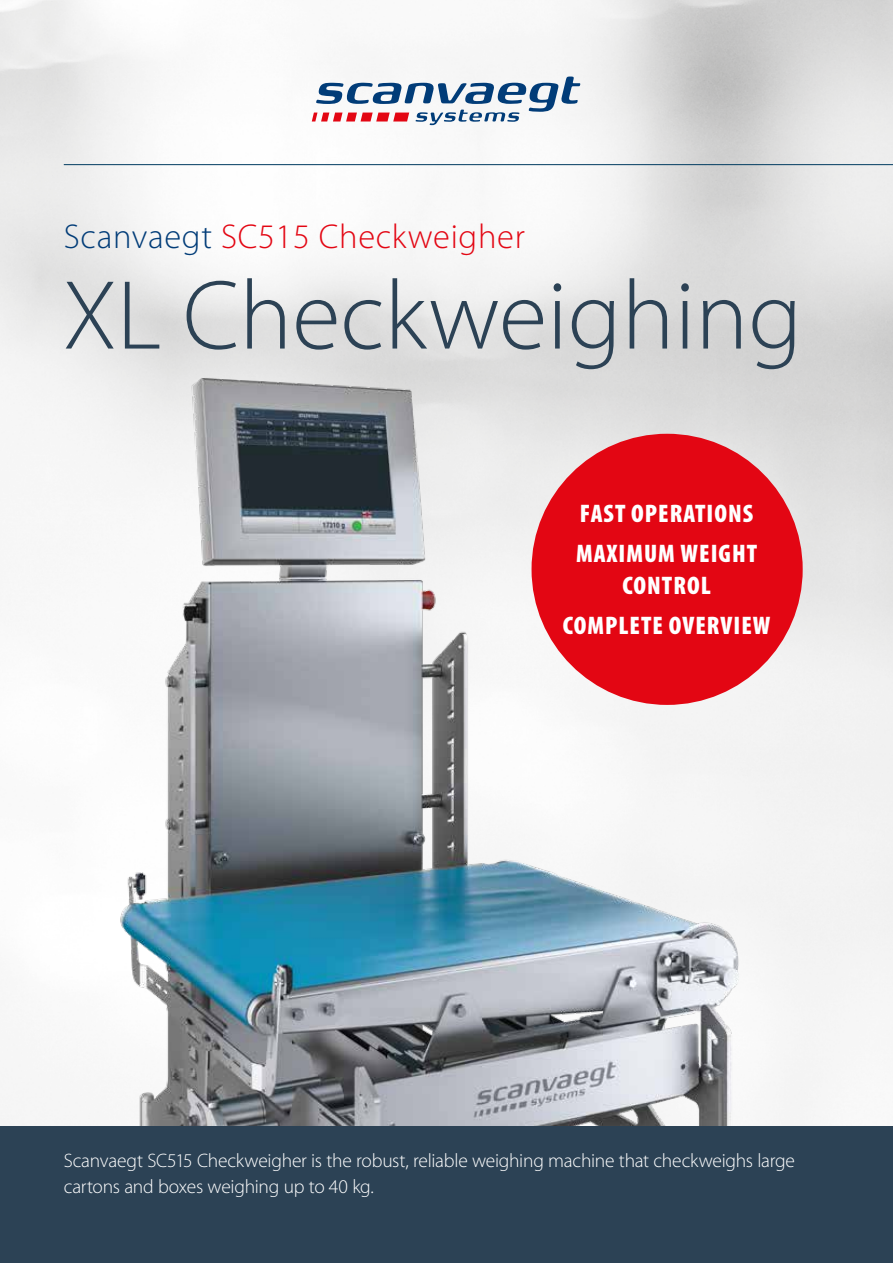
<style>
.page{position:relative;width:893px;height:1263px;background:#fff}
.page>*{position:absolute;margin:0;border:0;box-sizing:border-box;transform-origin:0 0}
.t1{font:300 99px "Myriad Pro";color:#2c4255}
.t2{font:300 34.5px "Myriad Pro";letter-spacing:.02em;color:#e30613}
.t3{font:900 condensed 25.5px/40px "Myriad Pro";letter-spacing:.04em;color:#fff}
.t4{font:300 19.5px/25.5px "Myriad Pro";letter-spacing:-.015em;color:#fff}
.s1{color:#013c78}
</style>
<div class="page">
<img style="left:0;top:0;width:893px;height:1127px">
<svg style="left:312px;top:77px;width:268px;height:48px"></svg>
<img style="left:102px;top:353px;width:676px;height:774px">
<hr style="left:64px;top:164px;width:829px;height:1px;background:#003b60">
<div style="left:0;top:1127px;width:893px;height:136px;background:#2c4255"></div>
<div style="left:531px;top:434px;width:272px;height:271px;background:#e30613;border-radius:50%"></div>
<h2 class="t2" style="left:64px;top:216px;width:463px"><span class="s1">Scanvaegt</span> SC515 Checkweigher</h2>
<h1 class="t1" style="left:63px;top:256px;width:741px">XL Checkweighing</h1>
<h3 class="t3" style="left:576px;top:493px;width:183px">FAST OPERATIONS<br>MAXIMUM WEIGHT</h3>
<h3 class="t3" style="left:563px;top:564px;width:209px;text-align:center">CONTROL<br>COMPLETE OVERVIEW</h3>
<p class="t4" style="left:64px;top:1147px;width:733px">Scanvaegt SC515 Checkweigher is the robust, reliable weighing machine that checkweighs large cartons and boxes weighing up to 40 kg.</p>
</div>
